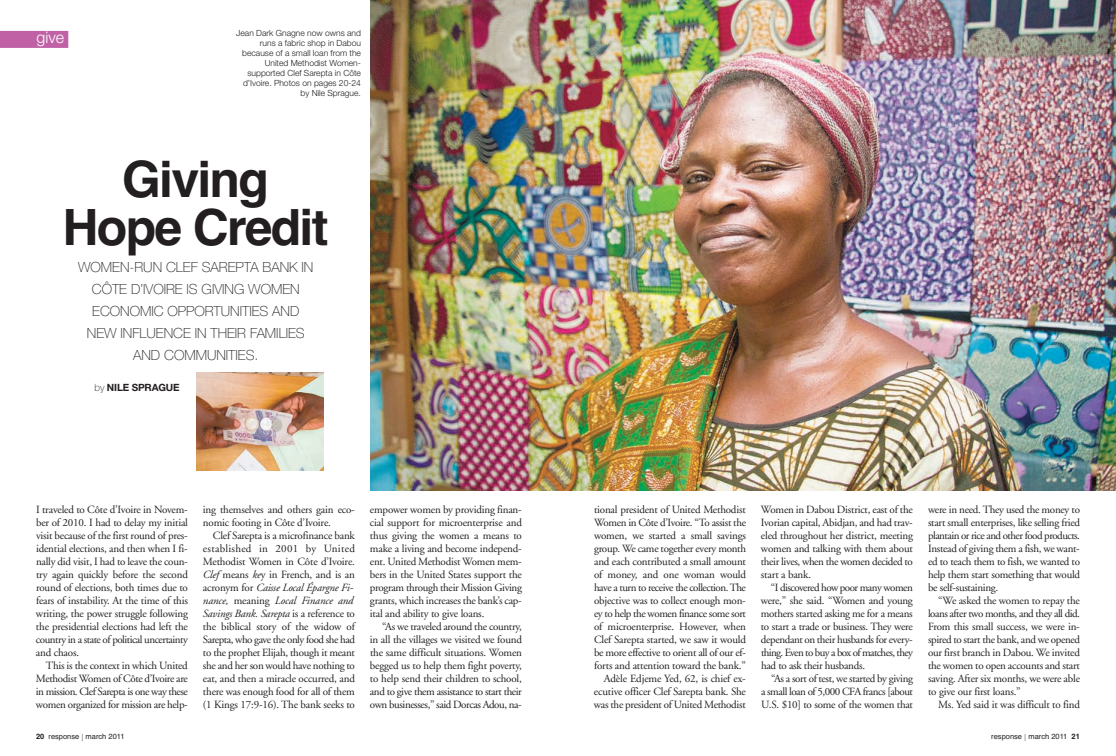
<style>
.page{position:relative;width:1116px;height:756px;background:#fff}
.page>*{position:absolute;margin:0;border:0;box-sizing:border-box;transform-origin:0 0}
.t1{font:700 50px/48px "Helvetica";letter-spacing:-.035em;color:#231f20;text-align:center}
.t2{font:300 16px "Helvetica Neue";color:#fff}
.t3{font:100 14px/22px "Helvetica Neue";color:#231f20;text-align:center}
.t4{font:11px/13px "Adobe Garamond";letter-spacing:-.02em;color:#231f20;text-align:justify}
.t5{font:10px "Helvetica Neue Bold TT";letter-spacing:-.015em;color:#231f20}
.t6{font:300 8.5px/10px "Helvetica Neue";color:#231f20;text-align:right}
.t7{font:7.5px "Helvetica";color:#231f20}
.s1{font-family:"Helvetica Neue";font-weight:100}
.s2{font-weight:700}
.s3{font-family:"Helvetica Neue";font-weight:100;font-size:9.5px}
.s4{font-style:italic}
</style>
<div class="page">
<div style="left:0;top:31px;width:68px;height:17px;background:#c061a6"></div>
<img style="left:370px;top:0;width:746px;height:491px">
<img style="left:196px;top:373px;width:127px;height:97px">
<h2 class="t2" style="left:36px;top:28px;width:29px">give</h2>
<p class="t6" style="left:236px;top:28px;width:126px">Jean Dark Gnagne now owns and runs a fabric shop in Dabou because of a small loan from the<br>United Methodist Women&shy;supported Clef Sarepta in Côte d’Ivoire. Photos on pages 20-24 by Nile Sprague.</p>
<h1 class="t1" style="left:63px;top:156px;width:267px">Giving<br>Hope Credit</h1>
<p class="t3" style="left:78px;top:258px;width:237px">WOMEN-RUN CLEF SAREPTA BANK IN<br>CÔTE D’IVOIRE IS GIVING WOMEN<br>ECONOMIC OPPORTUNITIES AND<br>NEW INFLUENCE IN THEIR FAMILIES<br>AND COMMUNITIES.</p>
<p class="t5" style="left:95px;top:382px;width:86px"><span class="s1">by</span> NILE SPRAGUE</p>
<p class="t4" style="left:36px;top:504px;width:154px">I traveled to Côte d’Ivoire in Novem&shy;ber of 2010. I had to delay my initial visit because of the first round of pres&shy;idential elections, and then when I fi&shy;nally did visit, I had to leave the coun&shy;try again quickly before the second round of elections, both times due to fears of instability. At the time of this writing, the power struggle following the presidential elections had left the country in a state of political uncertainty and chaos.</p>
<p class="t4" style="left:36px;top:660px;width:154px;text-indent:10px">This is the context in which United Methodist Women of Côte d’Ivoire are in mission. Clef Sarepta is one way these women organized for mission are help-</p>
<p class="t7" style="left:36px;top:732px;width:90px"><span class="s2">20</span> response <span class="s3">|</span> march 2011</p>
<p class="t4" style="left:203px;top:504px;width:153px">ing themselves and others gain eco&shy;nomic footing in Côte d’Ivoire.</p>
<p class="t4" style="left:203px;top:530px;width:154px;text-align:left;text-indent:10px">Clef Sarepta is a microfinance bank established in 2001 by United Methodist Women in Côte d’Ivoire.<br><span class="s4">Clef</span> means <span class="s4">ke</span>y in French, and is an acronym for <span class="s4">Caisse Local Épargne Fi&shy;nance,</span> meaning <span class="s4">Local Finance and Savings Bank. Sarepta</span> is a reference to the biblical story of the widow of Sarepta, who gave the only food she had to the prophet Elijah, though it meant she and her son would have nothing to eat, and then a miracle occurred, and there was enough food for all of them (1 Kings 17:9-16). The bank seeks to</p>
<p class="t4" style="left:370px;top:504px;width:154px">empower women by providing finan&shy;cial support for microenterprise and thus giving the women a means to make a living and become independ&shy;ent. United Methodist Women mem&shy;bers in the United States support the program through their Mission Giving grants, which increases the bank’s cap&shy;ital and ability to give loans.</p>
<p class="t4" style="left:370px;top:621px;width:154px;text-indent:12px">“As we traveled around the country, in all the villages we visited we found the same difficult situations. Women begged us to help them fight poverty, to help send their children to school, and to give them assistance to start their own businesses,” said Dorcas Adou, na-</p>
<p class="t4" style="left:594px;top:504px;width:154px;text-align:right">tional president of United Methodist Women in Côte d’Ivoire. “To assist the women, we started a small savings group. We came together every month and each contributed a small amount of money, and one woman would have a turn to receive the collection.The objective was to collect enough mon&shy;ey to help the women finance some sort of microenterprise. However, when Clef Sarepta started, we saw it would be more effective to orient all of our ef&shy;forts and attention toward the bank.” Adèle Edjeme Yed, 62, is chief ex&shy;ecutive officer Clef Sarepta bank. She was the president of United Methodist</p>
<p class="t4" style="left:761px;top:504px;width:154px">Women in Dabou District, east of the Ivorian capital, Abidjan, and had trav&shy;eled throughout her district, meeting women and talking with them about their lives, when the women decided to start a bank.</p>
<p class="t4" style="left:761px;top:582px;width:154px;text-indent:10px">“I discovered how poor many women were,” she said. “Women and young mothers started asking me for a means to start a trade or business. They were dependant on their husbands for every&shy;thing. Even to buy a box of matches, they had to ask their husbands.</p>
<p class="t4" style="left:761px;top:673px;width:154px;text-indent:10px">“As a sort of test, we started by giving a small loan of 5,000 CFA francs [about U.S. $10] to some of the women that</p>
<p class="t4" style="left:928px;top:504px;width:154px">were in need. They used the money to start small enterprises, like selling fried plantain or rice and other food products.<br>Instead of giving them a fish, we want&shy;ed to teach them to fish, we wanted to help them start something that would be self-sustaining.</p>
<p class="t4" style="left:928px;top:595px;width:154px;text-indent:10px">“We asked the women to repay the loans after two months, and they all did.<br>From this small success, we were in&shy;spired to start the bank, and we opened our first branch in Dabou. We invited the women to open accounts and start saving. After six months, we were able to give our first loans.”</p>
<p class="t4" style="left:938px;top:699px;width:143px">Ms. Yed said it was difficult to find</p>
<p class="t7" style="left:991px;top:732px;width:90px">response <span class="s3">|</span> march 2011 <span class="s2">21</span></p>
</div>
